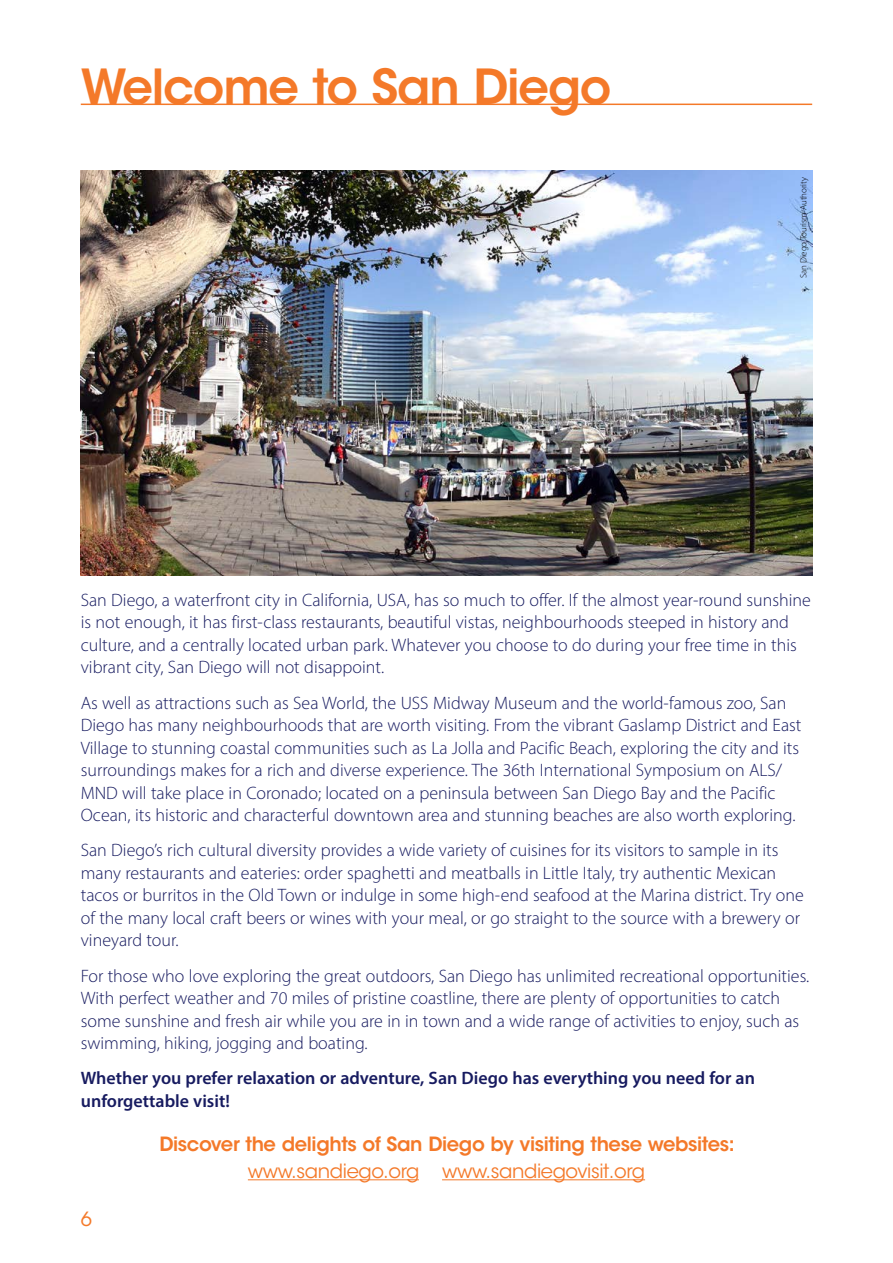
<style>
.page{position:relative;width:893px;height:1263px;background:#fff}
.page>*{position:absolute;margin:0;border:0;box-sizing:border-box;transform-origin:0 0}
._25_Semibold_heading{font:600 48px "ITC Avant Garde Std";letter-spacing:-.025em;color:#f47929}
.t1{font:600 19.5px "ITC Avant Garde Std";letter-spacing:-.02em;color:#f47929}
.t2{font:19.5px "ITC Avant Garde Std";letter-spacing:-.02em;color:#f47929}
.t3{font:300 18px/22.5px "Myriad Pro";color:#171b60}
.t4{font:600 18px/22.5px "Myriad Pro";color:#171b60}
.t5{font:300 9px "Myriad Pro";letter-spacing:-.01em;color:#000}
</style>
<div class="page">
<hr style="left:248px;top:1179px;width:171px;height:1px;background:#f47929">
<hr style="left:442px;top:1179px;width:203px;height:1px;background:#f47929">
<hr style="left:81px;top:104px;width:731px;height:1px;background:#f47929">
<img style="left:81px;top:170px;width:731px;height:405px">
<p class="_25_Semibold_heading" style="left:81px;top:56px;width:532px">Welcome to San Diego</p>
<p class="t5" style="left:798px;top:278px;width:102px;rotate:-90deg">San Diego Tourism Authority</p>
<p class="t3" style="left:81px;top:588px;width:732px">San Diego, a waterfront city in California, USA, has so much to offer. If the almost year-round sunshine is not enough, it has first-class restaurants, beautiful vistas, neighbourhoods steeped in history and culture, and a centrally located urban park. Whatever you choose to do during your free time in this vibrant city, San Diego will not disappoint.</p>
<p class="t3" style="left:81px;top:691px;width:722px">As well as attractions such as Sea World, the USS Midway Museum and the world-famous zoo, San Diego has many neighbourhoods that are worth visiting. From the vibrant Gaslamp District and East Village to stunning coastal communities such as La Jolla and Pacific Beach, exploring the city and its surroundings makes for a rich and diverse experience. The 36th International Symposium on ALS/ MND will take place in Coronado; located on a peninsula between San Diego Bay and the Pacific Ocean, its historic and characterful downtown area and stunning beaches are also worth exploring.</p>
<p class="t3" style="left:81px;top:839px;width:724px">San Diego’s rich cultural diversity provides a wide variety of cuisines for its visitors to sample in its many restaurants and eateries: order spaghetti and meatballs in Little Italy, try authentic Mexican tacos or burritos in the Old Town or indulge in some high-end seafood at the Marina district. Try one of the many local craft beers or wines with your meal, or go straight to the source with a brewery or vineyard tour.</p>
<p class="t3" style="left:81px;top:964px;width:730px">For those who love exploring the great outdoors, San Diego has unlimited recreational opportunities.<br>With perfect weather and 70 miles of pristine coastline, there are plenty of opportunities to catch some sunshine and fresh air while you are in in town and a wide range of activities to enjoy, such as swimming, hiking, jogging and boating.</p>
<p class="t4" style="left:81px;top:1066px;width:676px">Whether you prefer relaxation or adventure, San Diego has everything you need for an unforgettable visit!</p>
<p class="t1" style="left:159px;top:1131px;width:577px">Discover the delights of San Diego by visiting these websites:</p>
<p class="t2" style="left:248px;top:1159px;width:399px">www.sandiego.org www.sandiegovisit.org</p>
<p class="t2" style="left:81px;top:1207px;width:13px">6</p>
</div>
